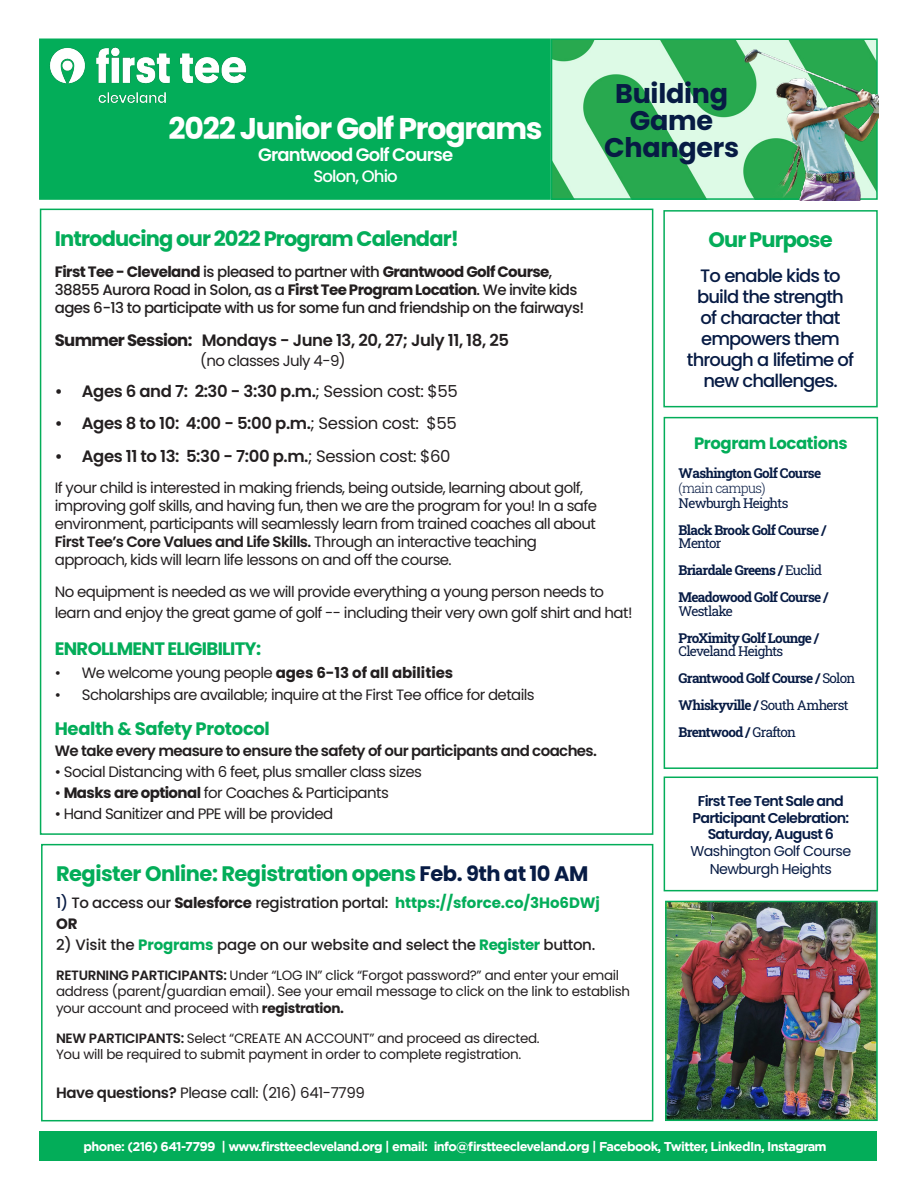
<style>
.page{position:relative;width:918px;height:1188px;background:#fff}
.page>*{position:absolute;margin:0;border:0;box-sizing:border-box;transform-origin:0 0}
.t1{font:700 30px "Poppins";letter-spacing:-.04em;color:#fff}
.t2{font:700 27px/27px "Poppins";letter-spacing:-.01em;color:#071b44;text-align:center}
.t3{font:700 21px "Poppins";letter-spacing:-.04em;color:#03ad59}
._12_18{font:500 18px/21px "Poppins";letter-spacing:-.05em;color:#071b44;text-align:center}
.t4{font:700 18px "Poppins";letter-spacing:-.04em;color:#03ad59}
.t5{font:700 18px "Poppins";letter-spacing:-.02em;color:#03ad59}
.t6{font:600 18px "Poppins";letter-spacing:-.05em;color:#fff}
.t7{font:600 16.5px "Poppins";letter-spacing:-.025em;color:#231f20}
.t8{font:700 16.5px "Poppins";letter-spacing:-.025em;color:#03ad59}
.t9{font:500 16.5px "Poppins";letter-spacing:-.05em;color:#fff}
.t10{font:15px/18px "Poppins";letter-spacing:-.04em;color:#231f20}
.t11{font:500 15px/18px "Poppins";letter-spacing:-.04em;color:#231f20}
.t12{font:600 15px "Poppins";letter-spacing:-.04em;color:#231f20}
.t13{font:500 15px "Poppins";letter-spacing:-.01em;color:#231f20}
.t14{font:700 15px "Poppins";letter-spacing:-.005em;color:#231f20}
.t15{font:600 14.25px/16.5px "Poppins";letter-spacing:-.05em;color:#071b44;text-align:center}
.t16{font:14.25px "Poppins";letter-spacing:-.04em;color:#071b44}
.t17{font:13.5px/16.5px "Poppins";letter-spacing:-.025em;color:#231f20}
.t18{font:700 13.5px/13.5px "Roboto Slab";letter-spacing:-.05em;color:#071b44}
.t19{font:700 12.75px "Gotham";letter-spacing:-.05em;color:#fff}
.s1{font-weight:700}
.s2{font-weight:400}
.s3{font-weight:600}
.s4{font-weight:300}
.s5{color:#071b44}
.s6{font-weight:700;color:#03ad59}
</style>
<div class="page">
<div style="left:663px;top:210px;width:215px;height:197px;border:2px solid #03ad59"></div>
<div style="left:39px;top:1131px;width:838px;height:29px;background:#03ad59"></div>
<div style="left:41px;top:844px;width:612px;height:277px;border:2px solid #03ad59"></div>
<div style="left:664px;top:417px;width:214px;height:352px;border:2px solid #03ad59"></div>
<img style="left:668px;top:904px;width:207px;height:214px">
<div style="left:665px;top:901px;width:213px;height:220px;border:2px solid #03ad59"></div>
<div style="left:39px;top:39px;width:512px;height:161px;background:#03ad59;border:2px solid #03ad59"></div>
<img style="left:554px;top:42px;width:321px;height:155px">
<div style="left:551px;top:39px;width:327px;height:161px;border:2px solid #03ad59"></div>
<img style="left:49px;top:47px;width:198px;height:56px">
<img style="left:744px;top:49px;width:135px;height:152px">
<div style="left:664px;top:777px;width:214px;height:114px;border:2px solid #03ad59"></div>
<p class="t1" style="left:169px;top:111px;width:376px">2022 Junior Golf Programs</p>
<p class="t6" style="left:258px;top:144px;width:197px">Grantwood Golf Course</p>
<p class="t9" style="left:313px;top:167px;width:86px">Solon, Ohio</p>
<p class="t2" style="left:604px;top:80px;width:136px">Building<br>Game<br>Changers</p>
<p class="t3" style="left:55px;top:226px;width:406px">Introducing our 2022 Program Calendar!</p>
<p class="t11" style="left:55px;top:263px;width:531px"><span class="s1">First Tee - Cleveland</span> is pleased to partner with <span class="s1">Grantwood Golf Course</span>,<br>38855 Aurora Road in Solon, as a <span class="s1">First Tee Program Location</span>. We invite kids ages 6-13 to participate with us for some fun and friendship on the fairways!</p>
<p class="t7" style="left:55px;top:331px;width:456px"><span class="s1">Summer Session:</span> Mondays - June 13, 20, 27; July 11, 18, 25</p>
<p class="t10" style="left:200px;top:351px;width:147px">(no classes July 4-9)</p>
<p class="t7" style="left:55px;top:382px;width:404px">• Ages 6 and 7: 2:30 - 3:30 p.m.<span class="s2">; Session cost: $55</span></p>
<p class="t7" style="left:55px;top:413px;width:403px">• Ages 8 to 10: 4:00 - 5:00 p.m.<span class="s2">; Session cost: $55</span></p>
<p class="t7" style="left:55px;top:446px;width:397px">• Ages 11 to 13: 5:30 - 7:00 p.m.<span class="s2">; Session cost: $60</span></p>
<p class="t10" style="left:55px;top:479px;width:544px">If your child is interested in making friends, being outside, learning about golf, improving golf skills, and having fun, then we are the program for you! In a safe environment, participants will seamlessly learn from trained coaches all about <span class="s3">First Tee’s Core Values and Life Skills.</span> Through an interactive teaching approach, kids will learn life lessons on and off the course.</p>
<p class="t10" style="left:55px;top:581px;width:579px;line-height:21px">No equipment is needed as we will provide everything a young person needs to learn and enjoy the great game of golf -- including their very own golf shirt and hat!</p>
<p class="t4" style="left:55px;top:638px;width:208px">ENROLLMENT ELIGIBILITY:</p>
<p class="t14" style="left:55px;top:664px;width:400px"><span class="s2">• We welcome young people</span> ages 6-13 of all abilities</p>
<p class="t10" style="left:55px;top:686px;width:481px">• Scholarships are available; inquire at the First Tee office for details</p>
<p class="t5" style="left:55px;top:718px;width:217px">Health &amp; Safety Protocol</p>
<p class="t12" style="left:55px;top:742px;width:544px">We take every measure to ensure the safety of our participants and coaches.</p>
<p class="t10" style="left:55px;top:762px;width:369px">• Social Distancing with 6 feet, plus smaller class sizes</p>
<p class="t10" style="left:55px;top:783px;width:336px">• <span class="s1">Masks are optional</span> for Coaches &amp; Participants</p>
<p class="t10" style="left:55px;top:804px;width:280px">• Hand Sanitizer and PPE will be provided</p>
<p class="t3" style="left:708px;top:228px;width:126px">Our Purpose</p>
<p class="_12_18" style="left:687px;top:265px;width:169px">To enable kids to build the strength of character that empowers them through a lifetime of new challenges.</p>
<p class="t8" style="left:694px;top:434px;width:155px">Program Locations</p>
<p class="t18" style="left:679px;top:465px;width:144px;line-height:15px">Washington Golf Course <span class="s4">(main campus)<br></span><span class="s2">Newburgh Heights</span></p>
<p class="t18" style="left:679px;top:523px;width:149px">Black Brook Golf Course /<br><span class="s2">Mentor</span></p>
<p class="t18" style="left:679px;top:563px;width:145px">Briardale Greens / <span class="s2">Euclid</span></p>
<p class="t18" style="left:679px;top:590px;width:151px">Meadowood Golf Course /<br><span class="s2">Westlake</span></p>
<p class="t18" style="left:679px;top:631px;width:142px">ProXimity Golf Lounge /<br><span class="s2">Cleveland Heights</span></p>
<p class="t18" style="left:679px;top:671px;width:178px">Grantwood Golf Course / <span class="s2">Solon</span></p>
<p class="t18" style="left:679px;top:698px;width:172px">Whiskyville / <span class="s2">South Amherst</span></p>
<p class="t18" style="left:679px;top:725px;width:119px">Brentwood / <span class="s2">Grafton</span></p>
<p class="t15" style="left:691px;top:793px;width:162px">First Tee Tent Sale and<br>Participant Celebration:<br>Saturday, August 6<br><span class="s2">Washington Golf Course</span></p>
<p class="t16" style="left:710px;top:861px;width:124px">Newburgh Heights</p>
<p class="t3" style="left:56px;top:861px;width:534px">Register Online: Registration opens <span class="s5">Feb. 9th at 10 AM</span></p>
<p class="t11" style="left:56px;top:892px;width:545px;line-height:21px"><span class="s5">1)</span> To access our <span class="s1">Salesforce</span> registration portal: <span class="s6">https://sforce.co/3Ho6DWj<br></span><span class="s1">OR</span></p>
<p class="t13" style="left:56px;top:936px;width:541px">2) Visit the <span class="s6">Programs</span> page on our website and select the <span class="s6">Register</span> button.</p>
<p class="t17" style="left:56px;top:967px;width:576px"><span class="s3">RETURNING PARTICIPANTS:</span> Under “LOG IN” click “Forgot password?” and enter your email address (parent/guardian email). See your email message to click on the link to establish your account and proceed with <span class="s1">registration.</span></p>
<p class="t17" style="left:56px;top:1030px;width:485px"><span class="s3">NEW PARTICIPANTS:</span> Select “CREATE AN ACCOUNT” and proceed as directed.<br>You will be required to submit payment in order to complete registration.</p>
<p class="t10" style="left:56px;top:1084px;width:310px"><span class="s3">Have questions?</span> Please call: (216) 641-7799</p>
<p class="t19" style="left:84px;top:1139px;width:745px">phone: (216) 641-7799 | www.firstteecleveland.org | email: info@firstteecleveland.org | Facebook, Twitter, LinkedIn, Instagram</p>
</div>
